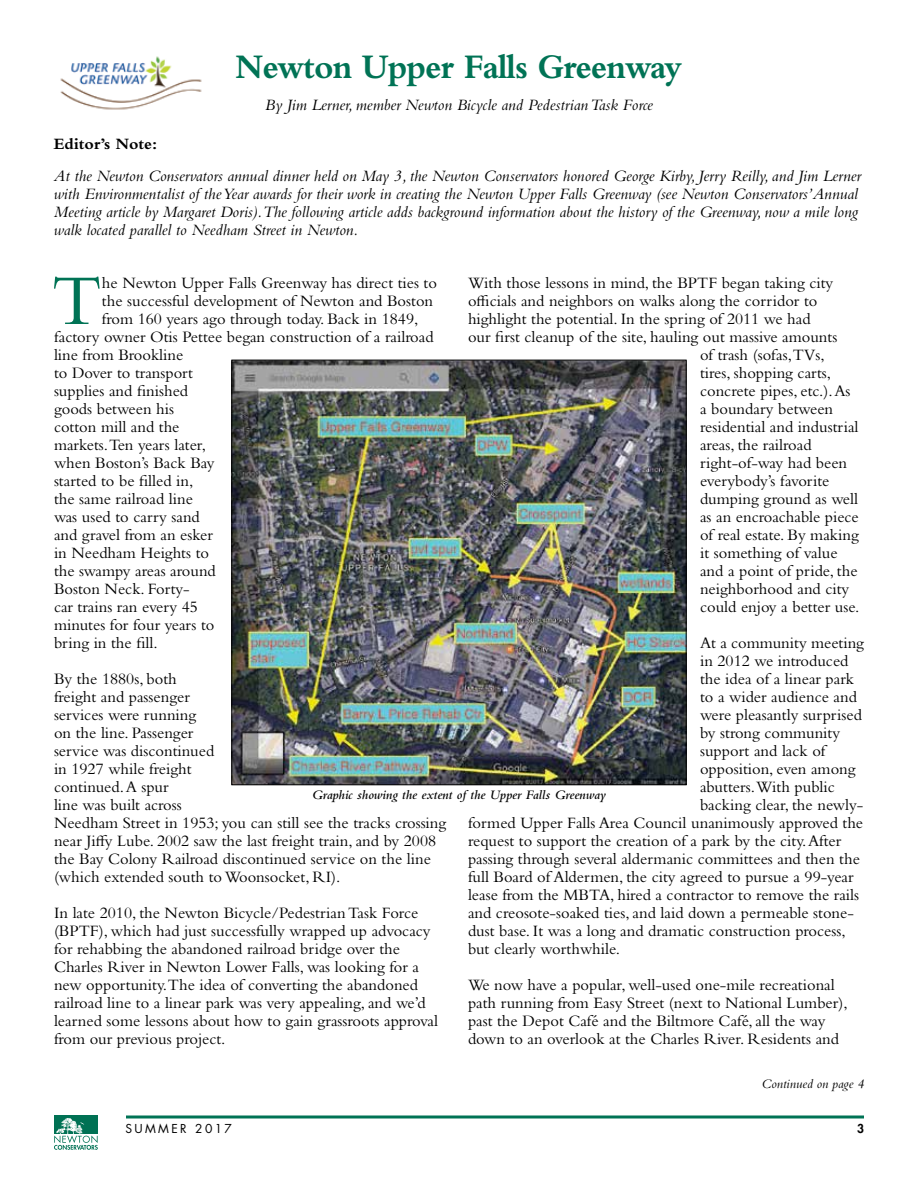
<style>
.page{position:relative;width:918px;height:1188px;background:#fff}
.page>*{position:absolute;margin:0;border:0;box-sizing:border-box;transform-origin:0 0}
.t1{font:74.4px "Bembo Std";color:#007355}
.t2{font:700 36px "Bembo Std";letter-spacing:-.025em;color:#007355;scale:.95 1}
.t3{font:16.5px/18px "Bembo Std";color:#000}
.t4{font:italic 16.5px/18px "Bembo Std";color:#000}
.t5{font:700 16.5px "Bembo Std";color:#000}
.t6{font:italic 600 13.5px "Bembo Std";color:#000}
.t7{font:italic 13.5px "Bembo Std";color:#000}
.t8{font:12px "Futura Std";letter-spacing:.2em;color:#000}
.t9{font:800 12px "Futura Std";color:#000}
</style>
<div class="page">
<hr style="left:126px;top:1116px;width:738px;height:3px;background:#007355">
<div style="left:54px;top:1116px;width:44px;height:18px;background:#007154"></div>
<svg style="left:54px;top:1118px;width:44px;height:32px"></svg>
<img style="left:60px;top:56px;width:142px;height:54px">
<img style="left:233px;top:362px;width:452px;height:421px">
<h2 class="t2" style="left:236px;top:47px;width:472px">Newton Upper Falls Greenway</h2>
<p class="t4" style="left:265px;top:95px;width:390px">By Jim Lerner, member Newton Bicycle and Pedestrian Task Force</p>
<p class="t5" style="left:54px;top:135px;width:105px">Editor’s Note:</p>
<p class="t4" style="left:54px;top:166px;width:809px">At the Newton Conservators annual dinner held on May 3, the Newton Conservators honored George Kirby, Jerry Reilly, and Jim Lerner with Environmentalist of the Year awards for their work in creating the Newton Upper Falls Greenway (see Newton Conservators’Annual Meeting article by Margaret Doris). The following article adds background information about the history of the Greenway, now a mile long walk located parallel to Needham Street in Newton.</p>
<h1 class="t1" style="left:52px;top:257px;width:52px">T</h1>
<p class="t3" style="left:102px;top:274px;width:337px">he Newton Upper Falls Greenway has direct ties to</p>
<p class="t3" style="left:468px;top:274px;width:367px">With those lessons in mind, the BPTF began taking city</p>
<p class="t3" style="left:468px;top:292px;width:351px">officials and neighbors on walks along the corridor to</p>
<p class="t3" style="left:468px;top:310px;width:344px">highlight the potential. In the spring of 2011 we had</p>
<p class="t3" style="left:468px;top:328px;width:371px">our first cleanup of the site, hauling out massive amounts</p>
<p class="t3" style="left:700px;top:346px;width:126px">of trash (sofas,TVs,</p>
<p class="t3" style="left:700px;top:364px;width:133px">tires, shopping carts,</p>
<p class="t3" style="left:700px;top:382px;width:152px">concrete pipes, etc.). As</p>
<p class="t3" style="left:700px;top:400px;width:135px">a boundary between</p>
<p class="t3" style="left:700px;top:418px;width:160px">residential and industrial</p>
<p class="t3" style="left:700px;top:436px;width:113px">areas, the railroad</p>
<p class="t3" style="left:700px;top:454px;width:149px">right-of-way had been</p>
<p class="t3" style="left:700px;top:472px;width:131px">everybody’s favorite</p>
<p class="t3" style="left:700px;top:490px;width:160px">dumping ground as well</p>
<p class="t3" style="left:700px;top:508px;width:160px">as an encroachable piece</p>
<p class="t3" style="left:700px;top:526px;width:160px">of real estate. By making</p>
<p class="t3" style="left:700px;top:544px;width:139px">it something of value</p>
<p class="t3" style="left:700px;top:562px;width:159px">and a point of pride, the</p>
<p class="t3" style="left:700px;top:580px;width:151px">neighborhood and city</p>
<p class="t3" style="left:700px;top:598px;width:161px">could enjoy a better use.</p>
<p class="t3" style="left:700px;top:634px;width:165px">At a community meeting</p>
<p class="t3" style="left:700px;top:652px;width:150px">in 2012 we introduced</p>
<p class="t3" style="left:700px;top:670px;width:156px">the idea of a linear park</p>
<p class="t3" style="left:700px;top:688px;width:158px">to a wider audience and</p>
<p class="t3" style="left:700px;top:706px;width:163px">were pleasantly surprised</p>
<p class="t3" style="left:700px;top:724px;width:142px">by strong community</p>
<p class="t3" style="left:700px;top:742px;width:127px">support and lack of</p>
<p class="t3" style="left:700px;top:760px;width:157px">opposition, even among</p>
<p class="t3" style="left:700px;top:778px;width:136px">abutters.With public</p>
<p class="t3" style="left:700px;top:796px;width:165px">backing clear, the newly-</p>
<p class="t3" style="left:468px;top:814px;width:397px">formed Upper Falls Area Council unanimously approved the</p>
<p class="t3" style="left:468px;top:832px;width:375px">request to support the creation of a park by the city. After</p>
<p class="t3" style="left:468px;top:850px;width:393px">passing through several aldermanic committees and then the</p>
<p class="t3" style="left:468px;top:868px;width:387px">full Board of Aldermen, the city agreed to pursue a 99-year</p>
<p class="t3" style="left:468px;top:886px;width:393px">lease from the MBTA, hired a contractor to remove the rails</p>
<p class="t3" style="left:468px;top:904px;width:387px">and creosote-soaked ties, and laid down a permeable stone-</p>
<p class="t3" style="left:468px;top:922px;width:379px">dust base. It was a long and dramatic construction process,</p>
<p class="t3" style="left:468px;top:940px;width:154px">but clearly worthwhile.</p>
<p class="t3" style="left:468px;top:976px;width:381px">We now have a popular, well-used one-mile recreational path running from Easy Street (next to National Lumber), past the Depot Café and the Biltmore Café, all the way down to an overlook at the Charles River. Residents and</p>
<p class="t3" style="left:102px;top:292px;width:333px">the successful development of Newton and Boston</p>
<p class="t3" style="left:102px;top:310px;width:318px">from 160 years ago through today. Back in 1849,</p>
<p class="t3" style="left:54px;top:328px;width:381px">factory owner Otis Pettee began construction of a railroad</p>
<p class="t3" style="left:54px;top:346px;width:131px">line from Brookline</p>
<p class="t3" style="left:54px;top:364px;width:141px">to Dover to transport</p>
<p class="t3" style="left:54px;top:382px;width:136px">supplies and finished</p>
<p class="t3" style="left:54px;top:400px;width:122px">goods between his</p>
<p class="t3" style="left:54px;top:418px;width:127px">cotton mill and the</p>
<p class="t3" style="left:54px;top:436px;width:154px">markets.Ten years later,</p>
<p class="t3" style="left:54px;top:454px;width:162px">when Boston’s Back Bay</p>
<p class="t3" style="left:54px;top:472px;width:141px">started to be filled in,</p>
<p class="t3" style="left:54px;top:490px;width:140px">the same railroad line</p>
<p class="t3" style="left:54px;top:508px;width:147px">was used to carry sand</p>
<p class="t3" style="left:54px;top:526px;width:160px">and gravel from an esker</p>
<p class="t3" style="left:54px;top:544px;width:157px">in Needham Heights to</p>
<p class="t3" style="left:54px;top:562px;width:163px">the swampy areas around</p>
<p class="t3" style="left:54px;top:580px;width:137px">Boston Neck. Forty-</p>
<p class="t3" style="left:54px;top:598px;width:146px">car trains ran every 45</p>
<p class="t3" style="left:54px;top:616px;width:162px">minutes for four years to</p>
<p class="t3" style="left:54px;top:634px;width:105px">bring in the fill.</p>
<p class="t3" style="left:54px;top:670px;width:394px">By the 1880s, both<br>freight and passenger<br>services were running<br>on the line. Passenger<br>service was discontinued<br>in 1927 while freight<br>continued. A spur<br>line was built across<br>Needham Street in 1953; you can still see the tracks crossing near Jiffy Lube. 2002 saw the last freight train, and by 2008 the Bay Colony Railroad discontinued service on the line (which extended south to Woonsocket, RI).</p>
<p class="t3" style="left:54px;top:904px;width:386px">In late 2010, the Newton Bicycle/Pedestrian Task Force (BPTF), which had just successfully wrapped up advocacy for rehabbing the abandoned railroad bridge over the Charles River in Newton Lower Falls, was looking for a new opportunity.The idea of converting the abandoned railroad line to a linear park was very appealing, and we’d learned some lessons about how to gain grassroots approval from our previous project.</p>
<p class="t6" style="left:312px;top:787px;width:295px">Graphic showing the extent of the Upper Falls Greenway</p>
<p class="t7" style="left:762px;top:1076px;width:104px">Continued on page 4</p>
<p class="t8" style="left:125px;top:1121px;width:108px">SUMMER 2017</p>
<p class="t9" style="left:857px;top:1121px;width:8px">3</p>
</div>
